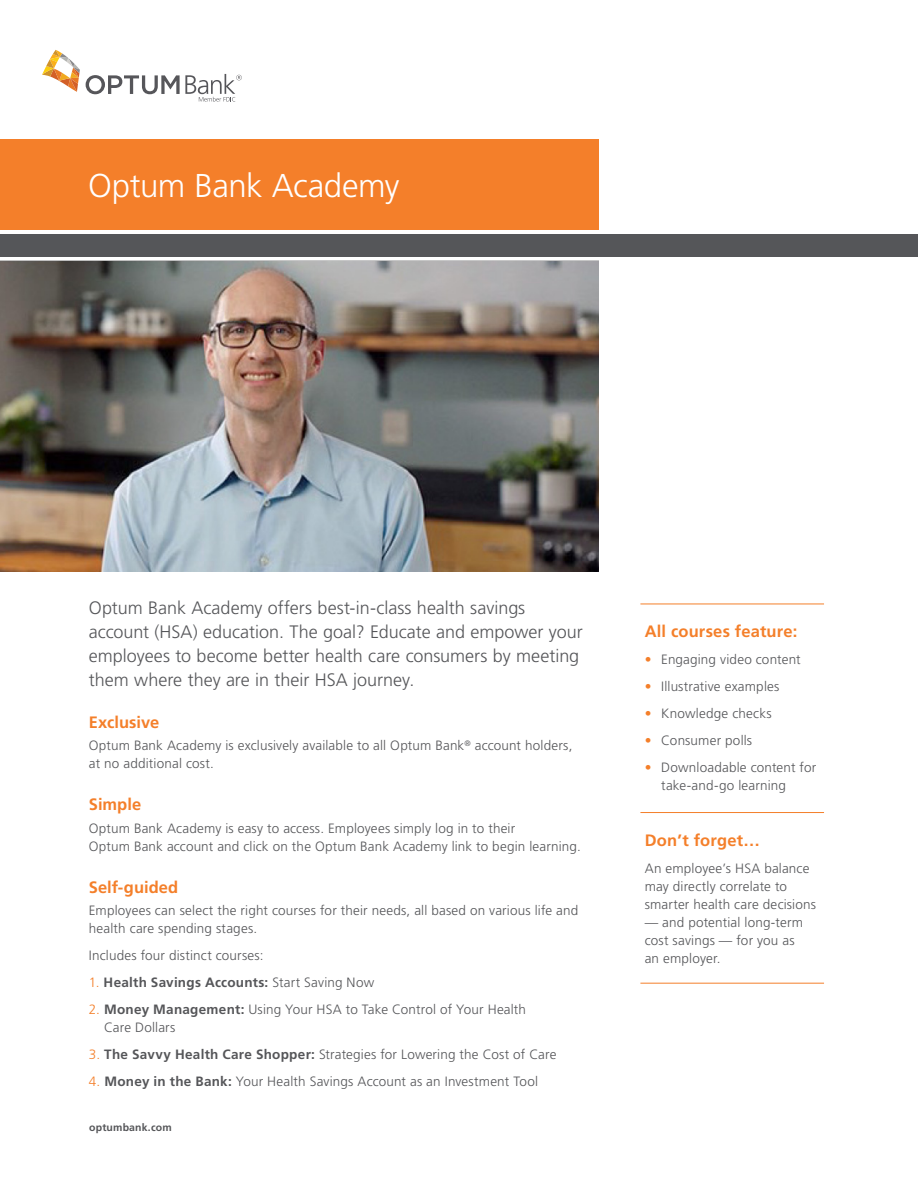
<style>
.page{position:relative;width:918px;height:1188px;background:#fff}
.page>*{position:absolute;margin:0;border:0;box-sizing:border-box;transform-origin:0 0}
.t1{font:300 33px "Frutiger LT Std";letter-spacing:-.015em;color:#fff}
.Body_copy{font:300 18px/24px "Frutiger LT Std";color:#555659}
.t2{font:700 16.5px "Frutiger LT Std";letter-spacing:.005em;color:#f47f2a}
.Body_copy-2{font:300 13.5px/18px "Frutiger LT Std";letter-spacing:.01em;color:#555659}
.Body_copy-3{font:700 13.5px "Frutiger LT Std";letter-spacing:.02em;color:#555659}
.Body_copy-4{font:700 10.5px "Frutiger LT Std";letter-spacing:.02em;color:#555659}
.s1{font-weight:300;color:#f47f2a}
.s2{font-weight:300}
.s3{color:#f47f2a}
.s4{font-weight:700}
</style>
<div class="page">
<div style="left:0;top:139px;width:598px;height:91px;background:#f47f2a"></div>
<div style="left:0;top:234px;width:918px;height:22px;background:#555659"></div>
<svg style="left:42px;top:50px;width:38px;height:42px"></svg>
<svg style="left:86px;top:74px;width:156px;height:28px"></svg>
<hr style="left:640px;top:604px;width:184px;height:1px;background:#f47f2a">
<hr style="left:640px;top:812px;width:184px;height:1px;background:#f47f2a">
<hr style="left:640px;top:983px;width:184px;height:1px;background:#f47f2a">
<img style="left:0;top:261px;width:598px;height:310px">
<p class="t1" style="left:88px;top:167px;width:313px">Optum Bank Academy</p>
<p class="Body_copy" style="left:89px;top:596px;width:495px">Optum Bank Academy offers best-in-class health savings account (HSA) education. The goal? Educate and empower your employees to become better health care consumers by meeting them where they are in their HSA journey.</p>
<p class="t2" style="left:89px;top:713px;width:72px">Exclusive</p>
<p class="Body_copy-2" style="left:89px;top:737px;width:485px">Optum Bank Academy is exclusively available to all Optum Bank<sup>®</sup> account holders, at no additional cost.</p>
<p class="t2" style="left:89px;top:795px;width:54px">Simple</p>
<p class="Body_copy-2" style="left:89px;top:820px;width:493px">Optum Bank Academy is easy to access. Employees simply log in to their<br>Optum Bank account and click on the Optum Bank Academy link to begin learning.</p>
<p class="t2" style="left:89px;top:878px;width:91px">Self-guided</p>
<p class="Body_copy-2" style="left:89px;top:902px;width:491px">Employees can select the right courses for their needs, all based on various life and health care spending stages.</p>
<p class="Body_copy-2" style="left:89px;top:947px;width:176px">Includes four distinct courses:</p>
<p class="Body_copy-3" style="left:89px;top:975px;width:287px"><span class="s1">1.</span> Health Savings Accounts: <span class="s2">Start Saving Now</span></p>
<p class="Body_copy-2" style="left:104px;top:1001px;width:424px;text-indent:-15px"><span class="s3">2.</span> <span class="s4">Money Management:</span> Using Your HSA to Take Control of Your Health<br>Care Dollars</p>
<p class="Body_copy-2" style="left:89px;top:1046px;width:469px"><span class="s3">3.</span> <span class="s4">The Savvy Health Care Shopper:</span> Strategies for Lowering the Cost of Care</p>
<p class="Body_copy-2" style="left:89px;top:1073px;width:451px"><span class="s3">4.</span> <span class="s4">Money in the Bank:</span> Your Health Savings Account as an Investment Tool</p>
<p class="Body_copy-4" style="left:89px;top:1121px;width:84px">optumbank.com</p>
<p class="t2" style="left:645px;top:621px;width:154px">All courses feature:</p>
<p class="Body_copy-2" style="left:645px;top:650px;width:157px"><span class="s3">•</span> Engaging video content</p>
<p class="Body_copy-2" style="left:645px;top:677px;width:136px"><span class="s3">•</span> Illustrative examples</p>
<p class="Body_copy-2" style="left:645px;top:704px;width:129px"><span class="s3">•</span> Knowledge checks</p>
<p class="Body_copy-2" style="left:645px;top:731px;width:109px"><span class="s3">•</span> Consumer polls</p>
<p class="Body_copy-2" style="left:661px;top:758px;width:157px;text-indent:-16px"><span class="s3">•</span> Downloadable content for take-and-go learning</p>
<p class="t2" style="left:645px;top:830px;width:117px">Don’t forget…</p>
<p class="Body_copy-2" style="left:645px;top:859px;width:173px">An employee’s HSA balance may directly correlate to smarter health care decisions</p>
<p class="Body_copy-2" style="left:645px;top:913px;width:160px">— and potential long-term cost savings — for you as an employer.</p>
</div>
